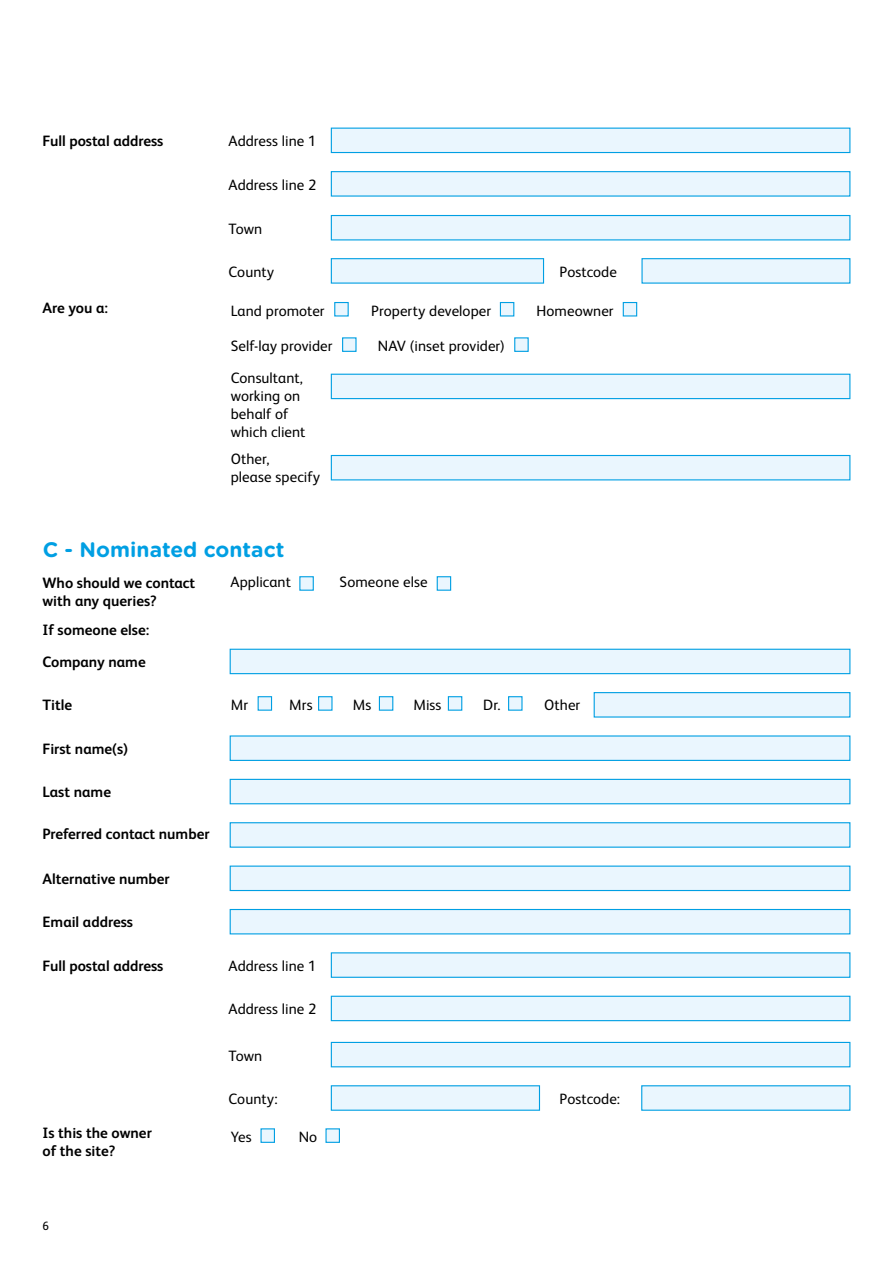
<style>
.page{position:relative;width:893px;height:1263px;background:#fff}
.page>*{position:absolute;margin:0;border:0;box-sizing:border-box;transform-origin:0 0}
.t1{font:700 21px "Gotham Rounded";color:#009fe3}
.t2{font:15px/18px "FS Albert";letter-spacing:.005em;color:#000}
.t3{font:700 15px/18px "FS Albert";color:#000}
.t4{font:12px "FS Albert";color:#000}
</style>
<div class="page">
<div style="left:334px;top:302px;width:15px;height:14px;background:#eaf6fe;border:1px solid #009fe3"></div>
<div style="left:623px;top:302px;width:14px;height:14px;background:#eaf6fe;border:1px solid #009fe3"></div>
<div style="left:500px;top:302px;width:14px;height:14px;background:#eaf6fe;border:1px solid #009fe3"></div>
<div style="left:342px;top:337px;width:15px;height:15px;background:#eaf6fe;border:1px solid #009fe3"></div>
<div style="left:514px;top:337px;width:15px;height:15px;background:#eaf6fe;border:1px solid #009fe3"></div>
<div style="left:230px;top:649px;width:620px;height:25px;background:#eaf6fe;border:1px solid #009fe3"></div>
<div style="left:331px;top:128px;width:519px;height:25px;background:#eaf6fe;border:1px solid #009fe3"></div>
<div style="left:331px;top:171px;width:519px;height:26px;background:#eaf6fe;border:1px solid #009fe3"></div>
<div style="left:331px;top:215px;width:519px;height:25px;background:#eaf6fe;border:1px solid #009fe3"></div>
<div style="left:331px;top:374px;width:519px;height:25px;background:#eaf6fe;border:1px solid #009fe3"></div>
<div style="left:331px;top:455px;width:519px;height:25px;background:#eaf6fe;border:1px solid #009fe3"></div>
<div style="left:331px;top:258px;width:213px;height:26px;background:#eaf6fe;border:1px solid #009fe3"></div>
<div style="left:641px;top:258px;width:209px;height:26px;background:#eaf6fe;border:1px solid #009fe3"></div>
<div style="left:230px;top:735px;width:620px;height:26px;background:#eaf6fe;border:1px solid #009fe3"></div>
<div style="left:594px;top:692px;width:256px;height:25px;background:#eaf6fe;border:1px solid #009fe3"></div>
<div style="left:258px;top:696px;width:14px;height:15px;background:#eaf6fe;border:1px solid #009fe3"></div>
<div style="left:299px;top:576px;width:15px;height:15px;background:#eaf6fe;border:1px solid #009fe3"></div>
<div style="left:437px;top:576px;width:14px;height:15px;background:#eaf6fe;border:1px solid #009fe3"></div>
<div style="left:318px;top:696px;width:15px;height:15px;background:#eaf6fe;border:1px solid #009fe3"></div>
<div style="left:379px;top:696px;width:14px;height:15px;background:#eaf6fe;border:1px solid #009fe3"></div>
<div style="left:448px;top:696px;width:14px;height:15px;background:#eaf6fe;border:1px solid #009fe3"></div>
<div style="left:508px;top:696px;width:15px;height:15px;background:#eaf6fe;border:1px solid #009fe3"></div>
<div style="left:230px;top:779px;width:620px;height:25px;background:#eaf6fe;border:1px solid #009fe3"></div>
<div style="left:230px;top:822px;width:620px;height:26px;background:#eaf6fe;border:1px solid #009fe3"></div>
<div style="left:230px;top:865px;width:620px;height:26px;background:#eaf6fe;border:1px solid #009fe3"></div>
<div style="left:230px;top:909px;width:620px;height:25px;background:#eaf6fe;border:1px solid #009fe3"></div>
<div style="left:331px;top:952px;width:519px;height:26px;background:#eaf6fe;border:1px solid #009fe3"></div>
<div style="left:331px;top:996px;width:519px;height:25px;background:#eaf6fe;border:1px solid #009fe3"></div>
<div style="left:331px;top:1085px;width:209px;height:26px;background:#eaf6fe;border:1px solid #009fe3"></div>
<div style="left:641px;top:1085px;width:209px;height:26px;background:#eaf6fe;border:1px solid #009fe3"></div>
<div style="left:260px;top:1128px;width:15px;height:15px;background:#eaf6fe;border:1px solid #009fe3"></div>
<div style="left:325px;top:1128px;width:15px;height:15px;background:#eaf6fe;border:1px solid #009fe3"></div>
<div style="left:331px;top:1042px;width:519px;height:25px;background:#eaf6fe;border:1px solid #009fe3"></div>
<p class="t3" style="left:43px;top:131px;width:122px">Full postal address</p>
<p class="t2" style="left:228px;top:131px;width:89px">Address line 1</p>
<p class="t2" style="left:228px;top:175px;width:89px">Address line 2</p>
<p class="t2" style="left:228px;top:219px;width:35px">Town</p>
<p class="t2" style="left:228px;top:262px;width:47px">County</p>
<p class="t2" style="left:560px;top:262px;width:59px">Postcode</p>
<p class="t3" style="left:43px;top:299px;width:67px">Are you a:</p>
<p class="t2" style="left:231px;top:301px;width:95px">Land promoter</p>
<p class="t2" style="left:231px;top:336px;width:103px">Self-lay provider</p>
<p class="t2" style="left:231px;top:368px;width:76px">Consultant, working on behalf of which client</p>
<p class="t2" style="left:231px;top:449px;width:91px">Other,<br>please specify</p>
<h1 class="t1" style="left:43px;top:534px;width:243px">C - Nominated contact</h1>
<p class="t2" style="left:371px;top:301px;width:121px">Property developer</p>
<p class="t2" style="left:536px;top:301px;width:79px">Homeowner</p>
<p class="t2" style="left:378px;top:336px;width:128px">NAV (inset provider)</p>
<p class="t3" style="left:43px;top:573px;width:154px">Who should we contact with any queries?</p>
<p class="t2" style="left:230px;top:572px;width:62px">Applicant</p>
<p class="t2" style="left:340px;top:572px;width:89px">Someone else</p>
<p class="t3" style="left:43px;top:620px;width:108px">If someone else:</p>
<p class="t3" style="left:43px;top:652px;width:105px">Company name</p>
<p class="t3" style="left:43px;top:695px;width:31px">Title</p>
<p class="t3" style="left:43px;top:739px;width:87px">First name(s)</p>
<p class="t3" style="left:43px;top:783px;width:70px">Last name</p>
<p class="t3" style="left:43px;top:824px;width:169px">Preferred contact number</p>
<p class="t3" style="left:43px;top:869px;width:129px">Alternative number</p>
<p class="t3" style="left:43px;top:913px;width:92px">Email address</p>
<p class="t2" style="left:231px;top:695px;width:19px">Mr</p>
<p class="t2" style="left:289px;top:695px;width:25px">Mrs</p>
<p class="t2" style="left:353px;top:695px;width:20px">Ms</p>
<p class="t2" style="left:414px;top:695px;width:29px">Miss</p>
<p class="t2" style="left:483px;top:695px;width:19px">Dr.</p>
<p class="t2" style="left:544px;top:695px;width:38px">Other</p>
<p class="t3" style="left:43px;top:956px;width:122px">Full postal address</p>
<p class="t2" style="left:228px;top:955px;width:89px">Address line 1</p>
<p class="t2" style="left:228px;top:999px;width:89px">Address line 2</p>
<p class="t2" style="left:228px;top:1046px;width:35px">Town</p>
<p class="t2" style="left:228px;top:1089px;width:51px">County:</p>
<p class="t2" style="left:560px;top:1089px;width:62px">Postcode:</p>
<p class="t3" style="left:43px;top:1123px;width:111px">Is this the owner</p>
<p class="t2" style="left:231px;top:1127px;width:22px">Yes</p>
<p class="t2" style="left:299px;top:1127px;width:20px">No</p>
<p class="t3" style="left:43px;top:1141px;width:74px">of the site?</p>
<p class="t4" style="left:43px;top:1217px;width:8px">6</p>
</div>
